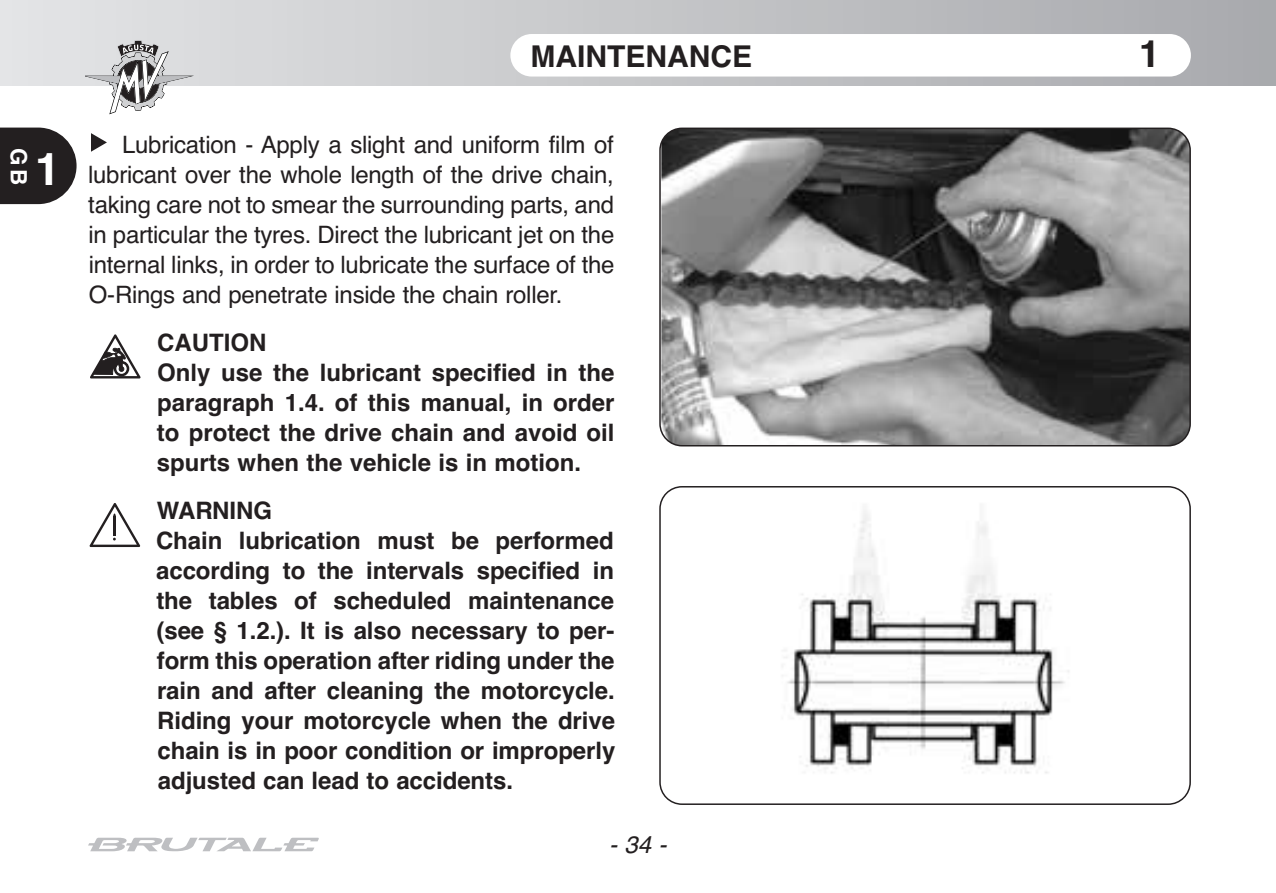
<style>
.page{position:relative;width:1276px;height:893px;background:#fff}
.page>*{position:absolute;margin:0;border:0;box-sizing:border-box;transform-origin:0 0}
.t1{font:700 45px "Helvetica";color:#fff}
.t2{font:700 37.5px "Helvetica";color:#231f20}
.t3{font:700 30px "Helvetica";color:#231f20}
.t4{font:700 24px/30px "Helvetica";letter-spacing:-.005em;color:#231f20}
.t5{font:24px/30px "Helvetica";letter-spacing:-.01em;color:#231f20;text-align:justify}
.t6{font:italic 24px "Helvetica";color:#231f20}
.t7{font:700 22.5px "Helvetica";color:#fff}
</style>
<div class="page">
<svg style="left:0;top:128px;width:77px;height:76px;background:#3b3738"></svg>
<div style="left:0;top:0;width:1276px;height:85px;background:linear-gradient(to right,#e4e5e6,#a8a9ad)"></div>
<div style="left:510px;top:34px;width:681px;height:43px;background:#fff;border-radius:21px"></div>
<svg style="left:85px;top:40px;width:109px;height:74px"></svg>
<svg style="left:88px;top:838px;width:231px;height:13px"></svg>
<svg style="left:659px;top:128px;width:532px;height:318px;background:#7e7e7e"></svg>
<svg style="left:91px;top:134px;width:16px;height:18px"></svg>
<svg style="left:90px;top:503px;width:50px;height:44px"></svg>
<svg style="left:90px;top:334px;width:50px;height:44px"></svg>
<svg style="left:659px;top:486px;width:532px;height:319px"></svg>
<p class="t7" style="left:32px;top:148px;width:39px;rotate:90deg">GB</p>
<h1 class="t1" style="left:35px;top:143px;width:27px">1</h1>
<p class="t3" style="left:530px;top:39px;width:223px">MAINTENANCE</p>
<h2 class="t2" style="left:1139px;top:32px;width:22px">1</h2>
<p class="t5" style="left:88px;top:130px;width:528px;text-indent:34px">Lubrication - Apply a slight and uniform film of lubricant over the whole length of the drive chain, taking care not to smear the surrounding parts, and in particular the tyres. Direct the lubricant jet on the internal links, in order to lubricate the surface of the O-Rings and penetrate inside the chain roller.</p>
<p class="t4" style="left:157px;top:328px;width:459px">CAUTION<br>Only use the lubricant specified in the paragraph 1.4. of this manual, in order to protect the drive chain and avoid oil spurts when the vehicle is in motion.</p>
<p class="t4" style="left:156px;top:496px;width:461px">WARNING<br>Chain lubrication must be performed according to the intervals specified in the tables of scheduled maintenance (see § 1.2.). It is also necessary to per&shy;form this operation after riding under the rain and after cleaning the motorcycle.<br>Riding your motorcycle when the drive chain is in poor condition or improperly adjusted can lead to accidents.</p>
<p class="t6" style="left:609px;top:831px;width:59px">-34-</p>
</div>
